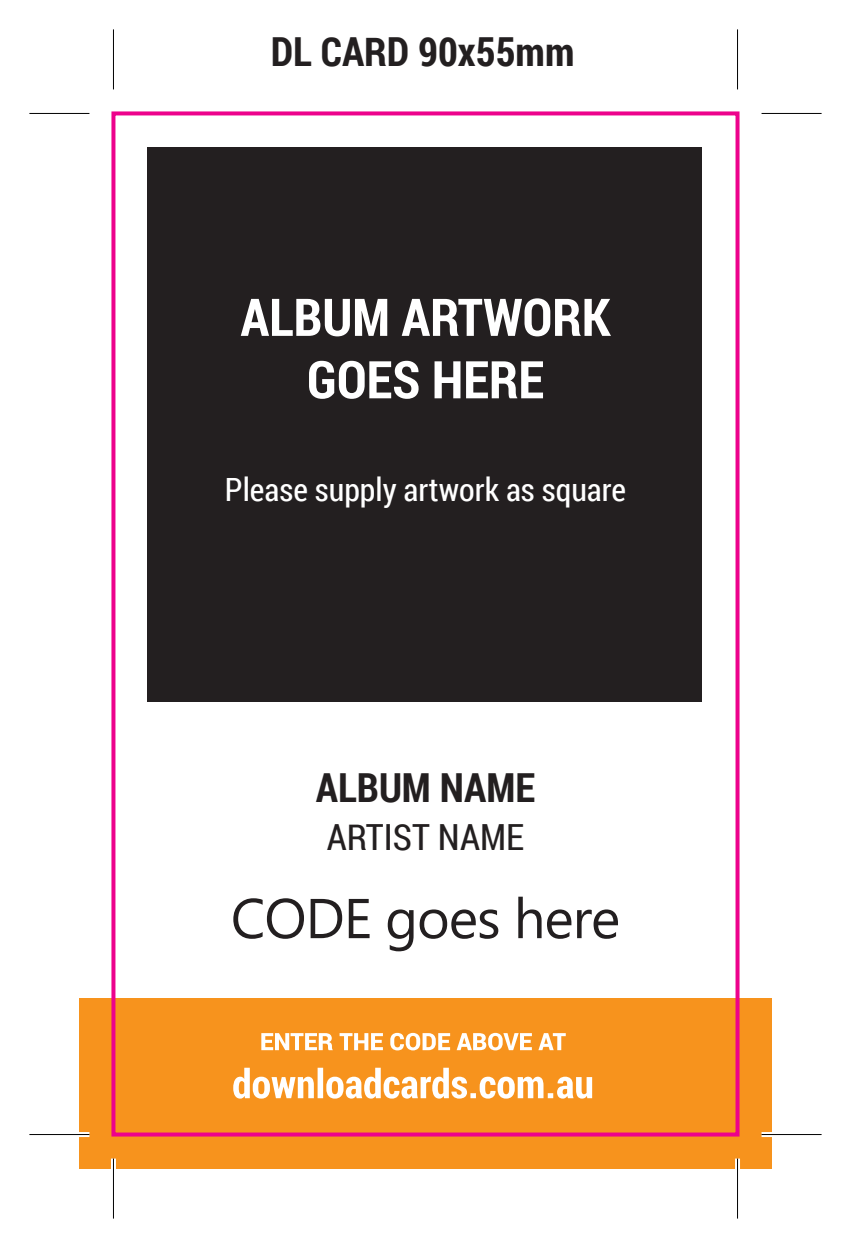
<style>
.page{position:relative;width:851px;height:1248px;background:#fff}
.page>*{position:absolute;margin:0;border:0;box-sizing:border-box;transform-origin:0 0}
.t1{font:56px "Microsoft New Tai Lue";letter-spacing:-.02em;color:#231f20}
.t2{font:700 52px/62.4px "Roboto Condensed";color:#fff;text-align:center}
.t3{font:700 40px "Roboto Condensed";color:#231f20}
.t4{font:36px "Roboto Condensed";color:#231f20}
.t5{font:32px "Roboto Condensed";color:#fff}
</style>
<div class="page">
<div style="left:79px;top:998px;width:692px;height:170px;background:#f7931d"></div>
<svg style="left:233px;top:1067px;width:359px;height:31px"></svg>
<svg style="left:261px;top:1032px;width:304px;height:18px"></svg>
<div style="left:147px;top:147px;width:555px;height:555px;background:#231f20"></div>
<div style="left:111px;top:111px;width:628px;height:1025px;border:4px solid #ed028c"></div>
<div style="left:29px;top:1131px;width:60px;height:5px;background:#fff"></div>
<div style="left:761px;top:1131px;width:60px;height:5px;background:#fff"></div>
<div style="left:111px;top:1158px;width:5px;height:60px;background:#fff"></div>
<div style="left:735px;top:29px;width:5px;height:60px;background:#f6f6f6"></div>
<div style="left:735px;top:1158px;width:5px;height:60px;background:#f6f6f6"></div>
<hr style="left:29px;top:113px;width:60px;height:1px;background:#000">
<hr style="left:761px;top:113px;width:60px;height:1px;background:#000">
<hr style="left:29px;top:1133px;width:60px;height:2px;background:#000">
<hr style="left:761px;top:1133px;width:60px;height:2px;background:#000">
<hr style="left:113px;top:29px;width:1px;height:60px;background:#000">
<hr style="left:113px;top:1158px;width:1px;height:60px;background:#000">
<hr style="left:736px;top:29px;width:2px;height:60px;background:#000">
<hr style="left:736px;top:1158px;width:2px;height:60px;background:#000">
<p class="t3" style="left:271px;top:23px;width:305px">DL CARD 90x55mm</p>
<h2 class="t2" style="left:240px;top:284px;width:371px">ALBUM ARTWORK<br>GOES HERE</h2>
<p class="t5" style="left:225px;top:467px;width:402px">Please supply artwork as square</p>
<p class="t3" style="left:316px;top:759px;width:221px">ALBUM NAME</p>
<p class="t4" style="left:327px;top:812px;width:198px">ARTIST NAME</p>
<h1 class="t1" style="left:231px;top:886px;width:391px">CODE goes here</h1>
</div>
